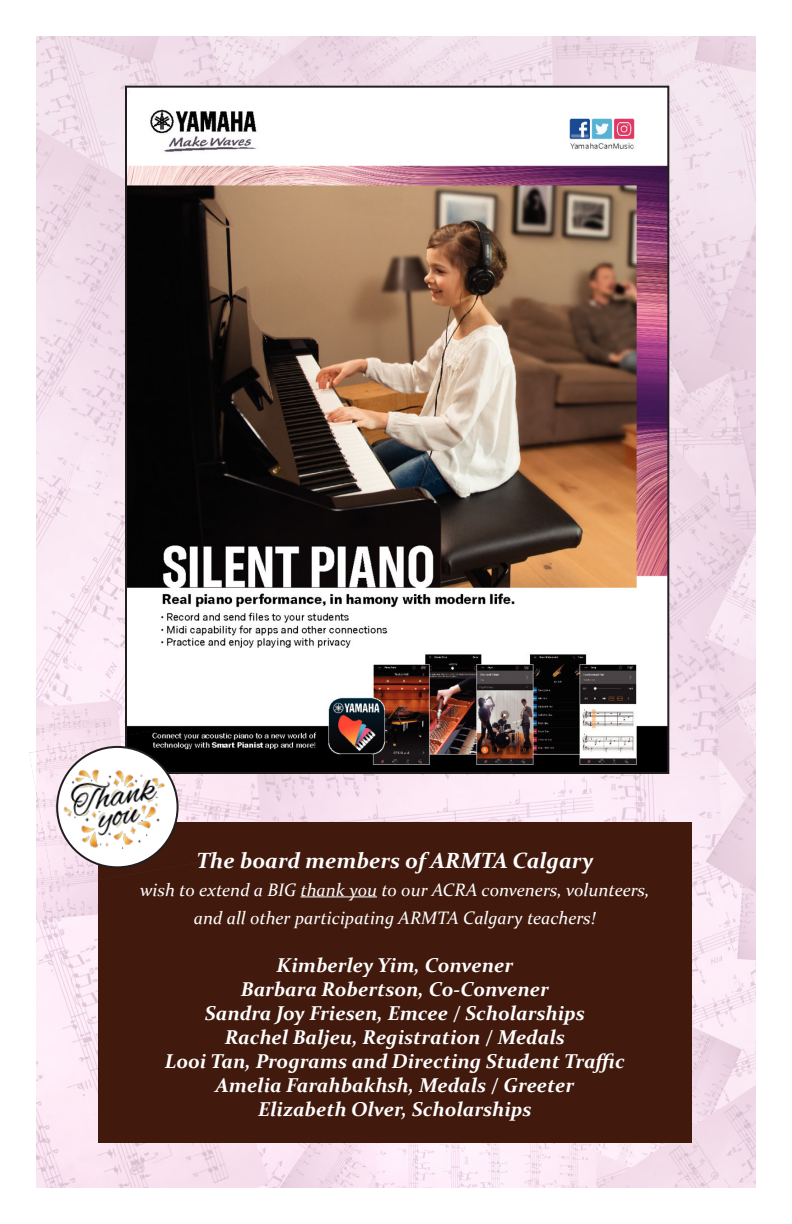
<style>
.page{position:relative;width:792px;height:1224px;background:#fff}
.page>*{position:absolute;margin:0;border:0;box-sizing:border-box;transform-origin:0 0}
.t1{font:italic 700 22px "Constantia";color:#fff}
.t2{font:italic 700 20px "Constantia";color:#fff}
.t3{font:italic 18px "Constantia";color:#fff}
</style>
<div class="page">
<img style="left:36px;top:36px;width:720px;height:1152px">
<div style="left:98px;top:822px;width:594px;height:321px;background:#41190d"></div>
<hr style="left:301px;top:896px;width:76px;height:1px;background:#fff">
<img style="left:128px;top:89px;width:538px;height:682px">
<img style="left:29px;top:726px;width:175px;height:163px">
<p class="t1" style="left:196px;top:845px;width:399px">The board members of ARMTA Calgary</p>
<p class="t3" style="left:140px;top:877px;width:511px">wish to extend a BIG thank you to our ACRA conveners, volunteers,</p>
<p class="t3" style="left:194px;top:905px;width:403px">and all other participating ARMTA Calgary teachers!</p>
<p class="t2" style="left:277px;top:951px;width:238px">Kimberley Yim, Convener</p>
<p class="t2" style="left:241px;top:975px;width:309px">Barbara Robertson, Co-Convener</p>
<p class="t2" style="left:205px;top:999px;width:381px">Sandra Joy Friesen, Emcee / Scholarships</p>
<p class="t2" style="left:225px;top:1023px;width:342px">Rachel Baljeu, Registration / Medals</p>
<p class="t2" style="left:165px;top:1047px;width:462px">Looi Tan, Programs and Directing Student Traffic</p>
<p class="t2" style="left:216px;top:1071px;width:360px">Amelia Farahbakhsh, Medals / Greeter</p>
<p class="t2" style="left:258px;top:1095px;width:275px">Elizabeth Olver, Scholarships</p>
</div>
